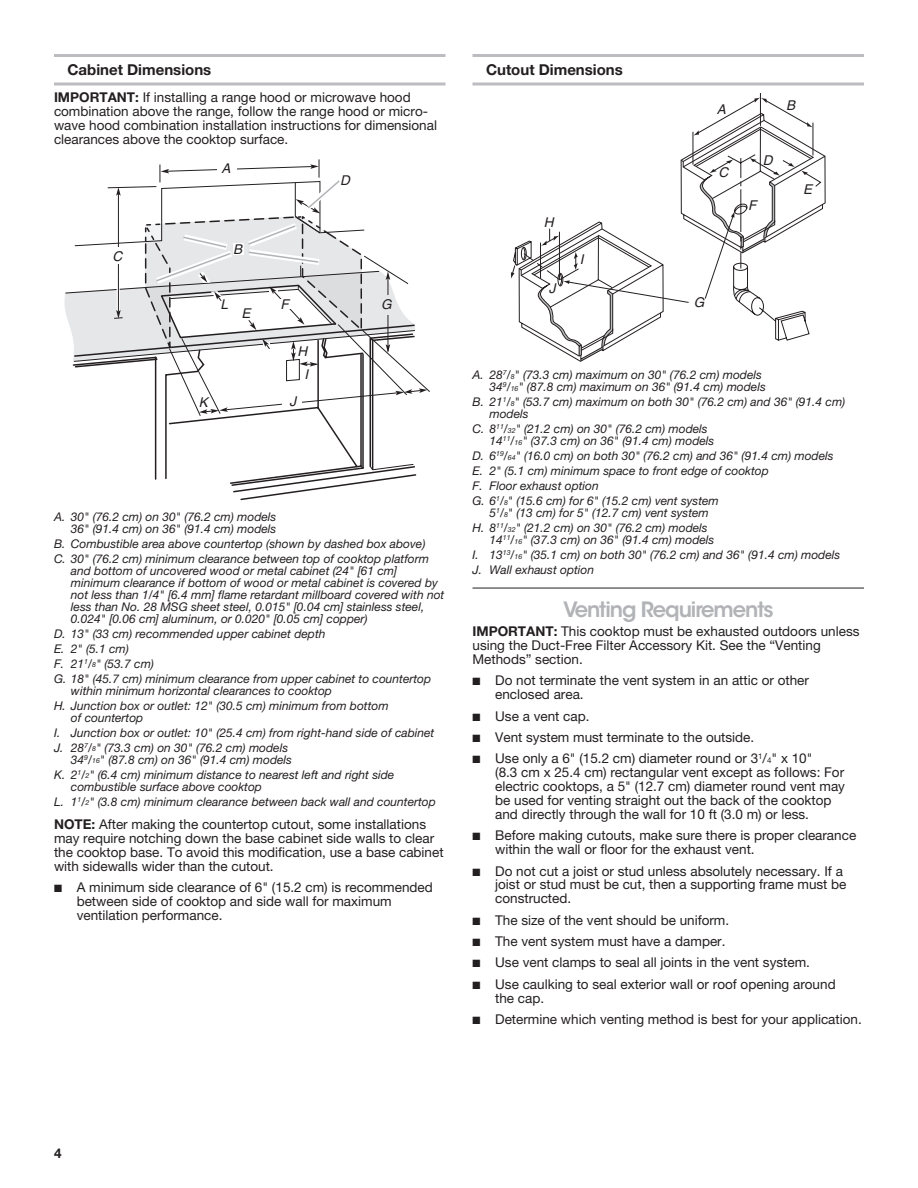
<style>
.page{position:relative;width:918px;height:1188px;background:#fff}
.page>*{position:absolute;margin:0;border:0;box-sizing:border-box;transform-origin:0 0}
.Heading_2{font:600 21px "ITC Avant Garde Std";letter-spacing:-.05em;color:#b2b3b7}
.Heading_3_Rules{font:700 15px "Helvetica Neue LT Std";color:#231f20}
.Body{font:13.5px/13.8px "Helvetica Neue LT Std";color:#231f20}
.t1{font:italic 13.5px "Helvetica";color:#231f20}
.t2{font:700 13.5px "Helvetica Neue LT Std";color:#231f20}
.Table_Callouts{font:italic 12px/12px "Helvetica Neue LT Std";color:#231f20}
.s1{font-weight:700}
.s2{font-size:7.05px}
.s3{font-size:7.8px}
</style>
<div class="page">
<hr style="left:54px;top:54px;width:392px;height:3px;background:#bcbdc0">
<svg style="left:54px;top:82px;width:392px;height:4px;fill:#dddddf"></svg>
<hr style="left:472px;top:54px;width:392px;height:3px;background:#bcbdc0">
<svg style="left:472px;top:82px;width:392px;height:4px;fill:#dddddf"></svg>
<hr style="left:472px;top:588px;width:392px;height:1px;background:#231f20">
<svg style="left:65px;top:159px;width:362px;height:341px"></svg>
<div style="left:276px;top:299px;width:20px;height:9px;background:#fff"></div>
<div style="left:233px;top:243px;width:10px;height:12px;background:#fff"></div>
<svg style="left:511px;top:93px;width:315px;height:269px"></svg>
<h3 class="Heading_3_Rules" style="left:68px;top:60px;width:145px">Cabinet Dimensions</h3>
<p class="Body" style="left:54px;top:90px;width:385px"><span class="s1">IMPORTANT:</span> If installing a range hood or microwave hood combination above the range, follow the range hood or micro&shy;wave hood combination installation instructions for dimensional clearances above the cooktop surface.</p>
<p class="t1" style="left:112px;top:248px;width:15px">C</p>
<p class="t1" style="left:222px;top:160px;width:14px">A</p>
<p class="t1" style="left:233px;top:241px;width:14px">B</p>
<p class="t1" style="left:220px;top:296px;width:12px">L</p>
<p class="t1" style="left:242px;top:306px;width:14px">E</p>
<p class="t1" style="left:281px;top:296px;width:13px">F</p>
<p class="t1" style="left:298px;top:344px;width:15px">H</p>
<p class="t1" style="left:305px;top:367px;width:9px">I</p>
<p class="t1" style="left:199px;top:394px;width:14px">K</p>
<p class="t1" style="left:290px;top:393px;width:12px">J</p>
<p class="t1" style="left:340px;top:173px;width:15px">D</p>
<p class="t1" style="left:381px;top:296px;width:15px">G</p>
<p class="Table_Callouts" style="left:54px;top:510px;width:224px;text-align:right">A. 30" (76.2 cm) on 30" (76.2 cm) models<br>36" (91.4 cm) on 36" (91.4 cm) models</p>
<p class="Table_Callouts" style="left:54px;top:537px;width:373px">B. Combustible area above countertop (shown by dashed box above)</p>
<p class="Table_Callouts" style="left:71px;top:552px;width:375px;text-indent:-17px">C. 30" (76.2 cm) minimum clearance between top of cooktop platform and bottom of uncovered wood or metal cabinet (24" [61 cm] minimum clearance if bottom of wood or metal cabinet is covered by not less than 1/4" [6.4 mm] flame retardant millboard covered with not less than No. 28 MSG sheet steel, 0.015" [0.04 cm] stainless steel, 0.024" [0.06 cm] aluminum, or 0.020" [0.05 cm] copper)</p>
<p class="Table_Callouts" style="left:54px;top:627px;width:273px">D. 13" (33 cm) recommended upper cabinet depth</p>
<p class="Table_Callouts" style="left:54px;top:642px;width:76px">E. 2" (5.1 cm)</p>
<p class="Table_Callouts" style="left:54px;top:657px;width:102px">F. 21<sup>1</sup>/<span class="s2">8</span>" (53.7 cm)</p>
<p class="Table_Callouts" style="left:71px;top:672px;width:362px;text-indent:-17px">G. 18" (45.7 cm) minimum clearance from upper cabinet to countertop within minimum horizontal clearances to cooktop</p>
<p class="Table_Callouts" style="left:71px;top:699px;width:319px;text-indent:-17px">H. Junction box or outlet: 12" (30.5 cm) minimum from bottom of countertop</p>
<p class="Table_Callouts" style="left:54px;top:726px;width:382px">I. Junction box or outlet: 10" (25.4 cm) from right-hand side of cabinet</p>
<p class="Table_Callouts" style="left:71px;top:741px;width:223px;text-indent:-17px">J. 28<sup>7</sup>/<span class="s2">8</span>" (73.3 cm) on 30" (76.2 cm) models<br>34<sup>9</sup>/<span class="s2">16</span>" (87.8 cm) on 36" (91.4 cm) models</p>
<p class="Table_Callouts" style="left:71px;top:768px;width:325px;text-indent:-17px">K. 2<sup>1</sup>/<span class="s2">2</span>" (6.4 cm) minimum distance to nearest left and right side combustible surface above cooktop</p>
<p class="Table_Callouts" style="left:54px;top:795px;width:383px">L. 1<sup>1</sup>/<span class="s2">2</span>" (3.8 cm) minimum clearance between back wall and countertop</p>
<p class="Body" style="left:54px;top:817px;width:391px"><span class="s1">NOTE:</span> After making the countertop cutout, some installations may require notching down the base cabinet side walls to clear the cooktop base. To avoid this modification, use a base cabinet with sidewalls wider than the cutout.</p>
<p class="Body" style="left:77px;top:880px;width:358px;text-indent:-23px">■ A minimum side clearance of 6" (15.2 cm) is recommended between side of cooktop and side wall for maximum ventilation performance.</p>
<h3 class="Heading_3_Rules" style="left:486px;top:60px;width:138px">Cutout Dimensions</h3>
<p class="t1" style="left:544px;top:215px;width:15px">H</p>
<p class="t1" style="left:549px;top:281px;width:12px">J</p>
<p class="t1" style="left:580px;top:251px;width:9px">I</p>
<p class="t1" style="left:717px;top:102px;width:14px">A</p>
<p class="t1" style="left:786px;top:98px;width:14px">B</p>
<p class="t1" style="left:719px;top:164px;width:15px">C</p>
<p class="t1" style="left:763px;top:152px;width:15px">D</p>
<p class="t1" style="left:748px;top:198px;width:13px">F</p>
<p class="t1" style="left:803px;top:181px;width:14px">E</p>
<p class="t1" style="left:694px;top:295px;width:15px">G</p>
<p class="Table_Callouts" style="left:489px;top:369px;width:278px;text-indent:-17px">A. 28<sup>7</sup>/<span class="s2">8</span>" (73.3 cm) maximum on 30" (76.2 cm) models<br>34<sup>9</sup>/<span class="s2">16</span>" (87.8 cm) maximum on 36" (91.4 cm) models</p>
<p class="Table_Callouts" style="left:489px;top:396px;width:357px;text-indent:-17px">B. 21<sup>1</sup>/<span class="s2">8</span>" (53.7 cm) maximum on both 30" (76.2 cm) and 36" (91.4 cm) models</p>
<p class="Table_Callouts" style="left:489px;top:423px;width:226px;text-indent:-17px">C. 8<sup>11</sup>/<span class="s2">32</span>" (21.2 cm) on 30" (76.2 cm) models<br>14<sup>11</sup>/<span class="s2">16</span>" (37.3 cm) on 36" (91.4 cm) models</p>
<p class="Table_Callouts" style="left:472px;top:450px;width:363px">D. 6<sup>19</sup>/<span class="s2">64</span>" (16.0 cm) on both 30" (76.2 cm) and 36" (91.4 cm) models</p>
<p class="Table_Callouts" style="left:472px;top:465px;width:298px">E. 2" (5.1 cm) minimum space to front edge of cooktop</p>
<p class="Table_Callouts" style="left:472px;top:480px;width:128px">F. Floor exhaust option</p>
<p class="Table_Callouts" style="left:472px;top:495px;width:248px;text-align:center">G. 6<sup>1</sup>/<span class="s2">8</span>" (15.6 cm) for 6" (15.2 cm) vent system<br>5<sup>1</sup>/<span class="s2">8</span>" (13 cm) for 5" (12.7 cm) vent system</p>
<p class="Table_Callouts" style="left:489px;top:522px;width:226px;text-indent:-17px">H. 8<sup>11</sup>/<span class="s2">32</span>" (21.2 cm) on 30" (76.2 cm) models<br>14<sup>11</sup>/<span class="s2">16</span>" (37.3 cm) on 36" (91.4 cm) models</p>
<p class="Table_Callouts" style="left:472px;top:549px;width:369px">I. 13<sup>13</sup>/<span class="s2">16</span>" (35.1 cm) on both 30" (76.2 cm) and 36" (91.4 cm) models</p>
<p class="Table_Callouts" style="left:472px;top:564px;width:123px">J. Wall exhaust option</p>
<h2 class="Heading_2" style="left:563px;top:596px;width:212px">Venting Requirements</h2>
<p class="Body" style="left:472px;top:624px;width:389px"><span class="s1">IMPORTANT:</span> This cooktop must be exhausted outdoors unless using the Duct-Free Filter Accessory Kit. See the “Venting<br>Methods” section.</p>
<p class="Body" style="left:495px;top:674px;width:315px;text-indent:-23px">■ Do not terminate the vent system in an attic or other enclosed area.</p>
<p class="Body" style="left:472px;top:709px;width:118px">■ Use a vent cap.</p>
<p class="Body" style="left:472px;top:730px;width:283px">■ Vent system must terminate to the outside.</p>
<p class="Body" style="left:495px;top:752px;width:351px;text-indent:-23px">■ Use only a 6" (15.2 cm) diameter round or 3<sup>1</sup>/<span class="s3">4</span>" x 10"<br>(8.3 cm x 25.4 cm) rectangular vent except as follows: For electric cooktops, a 5" (12.7 cm) diameter round vent may be used for venting straight out the back of the cooktop and directly through the wall for 10 ft (3.0 m) or less.</p>
<p class="Body" style="left:495px;top:828px;width:363px;text-indent:-23px">■ Before making cutouts, make sure there is proper clearance within the wall or floor for the exhaust vent.</p>
<p class="Body" style="left:495px;top:864px;width:353px;text-indent:-23px">■ Do not cut a joist or stud unless absolutely necessary. If a joist or stud must be cut, then a supporting frame must be constructed.</p>
<p class="Body" style="left:472px;top:913px;width:258px">■ The size of the vent should be uniform.</p>
<p class="Body" style="left:472px;top:934px;width:255px">■ The vent system must have a damper.</p>
<p class="Body" style="left:472px;top:956px;width:339px">■ Use vent clamps to seal all joints in the vent system.</p>
<p class="Body" style="left:495px;top:977px;width:342px;text-indent:-23px">■ Use caulking to seal exterior wall or roof opening around the cap.</p>
<p class="Body" style="left:472px;top:1012px;width:391px">■ Determine which venting method is best for your application.</p>
<p class="t2" style="left:54px;top:1145px;width:9px">4</p>
</div>
